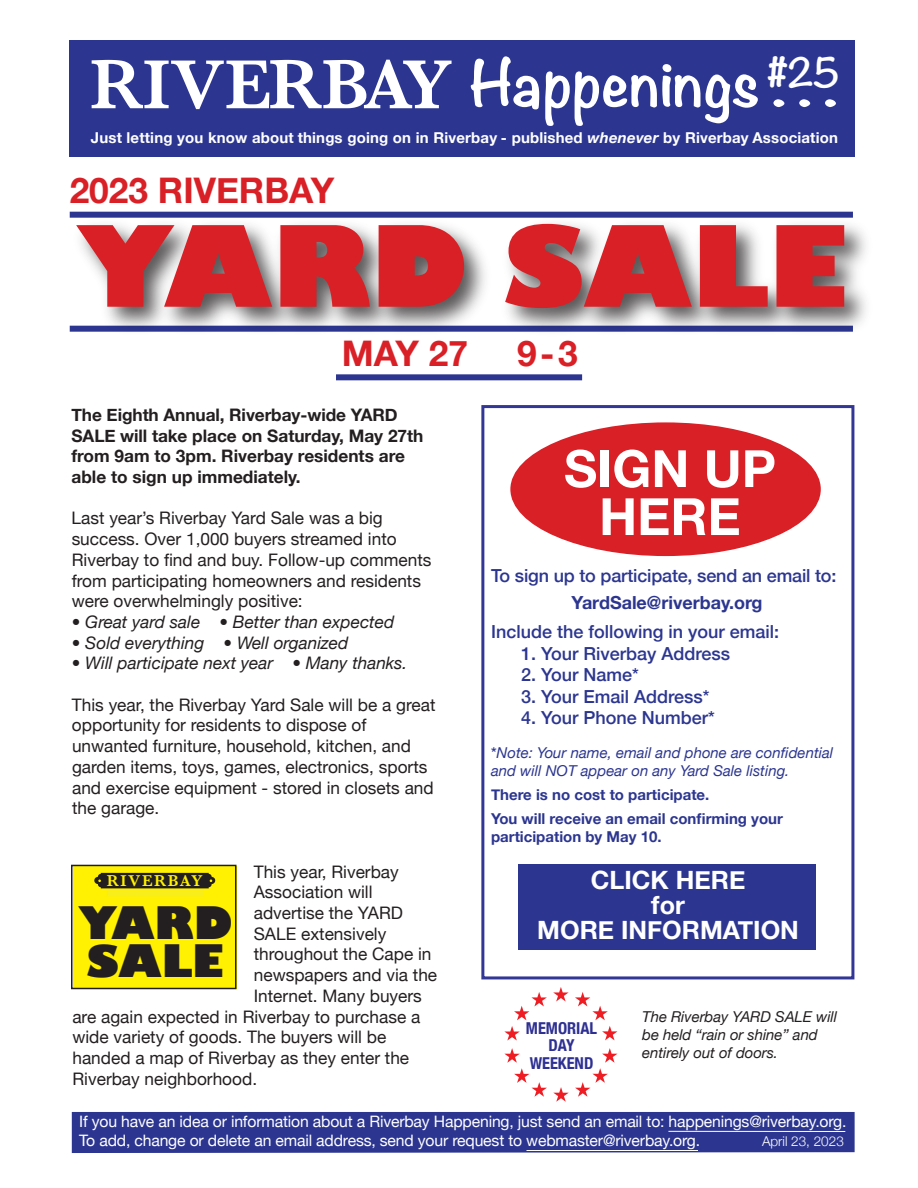
<style>
.page{position:relative;width:918px;height:1188px;background:#fff}
.page>*{position:absolute;margin:0;border:0;box-sizing:border-box;transform-origin:0 0}
.t1{font:800 109.5px "Gill Sans";color:#d92026}
.t2{font:600 72px "Baskerville";color:#fff}
.t3{font:700 57.6px "Noteworthy";color:#fff}
.t4{font:700 51.3px/48px "Helvetica Neue";color:#fff;text-align:center}
.t5{font:800 43.65px/38px "Gill Sans";color:#231f20}
.t6{font:700 36px "Noteworthy";color:#fff}
.t7{font:700 35.25px "Helvetica Neue";color:#d92026}
.t8{font:700 25.2px/25.2px "Helvetica Neue";color:#fff;text-align:center}
.t9{font:500 18px "Helvetica Neue";color:#2c3690}
.t10{font:700 18px "Helvetica Neue";color:#2c3690}
.t11{font:17.25px/20.7px "Helvetica Neue";color:#231f20}
.t12{font:700 17.25px/20.7px "Helvetica Neue";color:#231f20}
.t13{font:italic 17.25px "Helvetica Neue";color:#231f20}
.t14{font:700 condensed 16.35px/17.5px "Helvetica Neue";color:#2e3092;text-align:center}
.t15{font:600 16.2px "Baskerville";letter-spacing:.1em;color:#fff101}
.t16{font:15.75px/18.9px "Helvetica Neue";letter-spacing:-.01em;color:#fff}
.t17{font:700 15px "Helvetica Neue";letter-spacing:.01em;color:#fff}
.t18{font:700 15px/24px "Helvetica Neue";color:#2c3690}
.t19{font:italic 15px/18px "Helvetica Neue";color:#2c3690}
.t20{font:italic 15px/18px "Helvetica Neue";letter-spacing:-.005em;color:#231f20}
.t21{font:300 13.5px "Helvetica Neue";color:#fff}
.s1{font-family:"Noteworthy";font-weight:700;font-size:57.6px}
.s2{font-style:italic}
.s3{font-weight:500;font-style:normal}
</style>
<div class="page">
<div style="left:69px;top:40px;width:785px;height:117px;background:#2c3690"></div>
<div style="left:72px;top:1112px;width:783px;height:41px;background:#2c3690"></div>
<hr style="left:668px;top:1131px;width:177px;height:1px;background:#fff">
<hr style="left:527px;top:1150px;width:171px;height:1px;background:#fff">
<div style="left:481px;top:405px;width:373px;height:574px;border:3px solid #323695"></div>
<div style="left:519px;top:865px;width:297px;height:85px;background:#2c3690"></div>
<img style="left:69px;top:211px;width:797px;height:170px">
<div style="left:73px;top:866px;width:164px;height:123px;background:#fff101"></div>
<div style="left:106px;top:890px;width:98px;height:7px;background:#f8ee1b;border:1px solid #fff101"></div>
<div style="left:94px;top:873px;width:121px;height:15px;background:#231f20"></div>
<div style="left:71px;top:865px;width:166px;height:124px;border:2px solid #231f20"></div>
<div style="left:510px;top:422px;width:311px;height:134px;background:#d92026;border-radius:50%"></div>
<div style="left:336px;top:374px;width:246px;height:6px;background:#2c3690"></div>
<svg style="left:504px;top:987px;width:114px;height:115px"></svg>
<h2 class="t2" style="left:90px;top:44px;width:426px">RIVERBAY <span class="s1">H</span></h2>
<h3 class="t6" style="left:767px;top:49px;width:75px">#25</h3>
<h3 class="t3" style="left:512px;top:45px;width:327px">appenings . . .</h3>
<p class="t17" style="left:91px;top:129px;width:749px">Just letting you know about things going on in Riverbay - published <span class="s2">whenever</span> by Riverbay Association</p>
<h3 class="t7" style="left:70px;top:169px;width:266px">2023 RIVERBAY</h3>
<h1 class="t1" style="left:76px;top:198px;width:773px">YARD SALE</h1>
<h3 class="t7" style="left:342px;top:331px;width:128px">MAY 27</h3>
<h3 class="t7" style="left:517px;top:331px;width:62px">9-3</h3>
<p class="t12" style="left:72px;top:404px;width:354px">The Eighth Annual, Riverbay-wide YARD SALE will take place on Saturday, May 27th from 9am to 3pm. Riverbay residents are able to sign up immediately.</p>
<p class="t11" style="left:72px;top:508px;width:361px">Last year’s Riverbay Yard Sale was a big success. Over 1,000 buyers streamed into Riverbay to find and buy. Follow-up comments from participating homeowners and residents were overwhelmingly positive:</p>
<p class="t13" style="left:72px;top:611px;width:324px">• Great yard sale • Better than expected</p>
<p class="t13" style="left:72px;top:632px;width:278px">• Sold everything • Well organized</p>
<p class="t13" style="left:72px;top:653px;width:337px">• Will participate next year • Many thanks.</p>
<p class="t11" style="left:72px;top:694px;width:365px">This year, the Riverbay Yard Sale will be a great opportunity for residents to dispose of unwanted furniture, household, kitchen, and garden items, toys, games, electronics, sports and exercise equipment - stored in closets and the garage.</p>
<p class="t11" style="left:254px;top:861px;width:147px">This year, Riverbay</p>
<p class="t11" style="left:254px;top:882px;width:120px">Association will</p>
<p class="t11" style="left:254px;top:902px;width:151px">advertise the YARD</p>
<p class="t11" style="left:254px;top:923px;width:134px">SALE extensively</p>
<p class="t11" style="left:254px;top:944px;width:179px">throughout the Cape in</p>
<p class="t11" style="left:254px;top:964px;width:185px">newspapers and via the</p>
<p class="t11" style="left:254px;top:985px;width:170px">Internet. Many buyers</p>
<p class="t11" style="left:72px;top:1006px;width:349px">are again expected in Riverbay to purchase a</p>
<p class="t11" style="left:72px;top:1026px;width:316px">wide variety of goods. The buyers will be</p>
<p class="t11" style="left:72px;top:1047px;width:338px">handed a map of Riverbay as they enter the</p>
<p class="t11" style="left:72px;top:1068px;width:186px">Riverbay neighborhood.</p>
<p class="t15" style="left:107px;top:872px;width:97px">RIVERBAY</p>
<h3 class="t5" style="left:78px;top:904px;width:156px">YARD<br>SALE</h3>
<h3 class="t4" style="left:564px;top:444px;width:214px">SIGN UP<br>HERE</h3>
<p class="t9" style="left:491px;top:565px;width:347px">To sign up to participate, send an email to:</p>
<p class="t10" style="left:572px;top:592px;width:192px">YardSale@riverbay.org</p>
<p class="t9" style="left:491px;top:620px;width:290px">Include the following in your email:</p>
<p class="t9" style="left:521px;top:642px;width:211px">1. Your Riverbay Address</p>
<p class="t9" style="left:521px;top:664px;width:119px">2. Your Name*</p>
<p class="t9" style="left:521px;top:685px;width:190px">3. Your Email Address*</p>
<p class="t9" style="left:521px;top:707px;width:195px">4. Your Phone Number*</p>
<p class="t19" style="left:491px;top:743px;width:344px"><span class="s3">*</span>Note: Your name, email and phone are confidential and will NOT appear on any Yard Sale listing.</p>
<p class="t18" style="left:491px;top:782px;width:293px">There is no cost to participate.<br>You will receive an email confirming your</p>
<p class="t18" style="left:491px;top:824px;width:172px">participation by May 10.</p>
<h3 class="t8" style="left:537px;top:867px;width:263px">CLICK HERE<br>for<br>MORE INFORMATION</h3>
<p class="t14" style="left:526px;top:1019px;width:73px">MEMORIAL<br>DAY<br>WEEKEND</p>
<p class="t20" style="left:642px;top:1008px;width:196px">The Riverbay YARD SALE will be held “rain or shine” and entirely out of doors.</p>
<p class="t16" style="left:79px;top:1111px;width:769px">If you have an idea or information about a Riverbay Happening, just send an email to: happenings@riverbay.org.<br>To add, change or delete an email address, send your request to webmaster@riverbay.org.</p>
<p class="t21" style="left:762px;top:1133px;width:83px">April 23, 2023</p>
</div>
